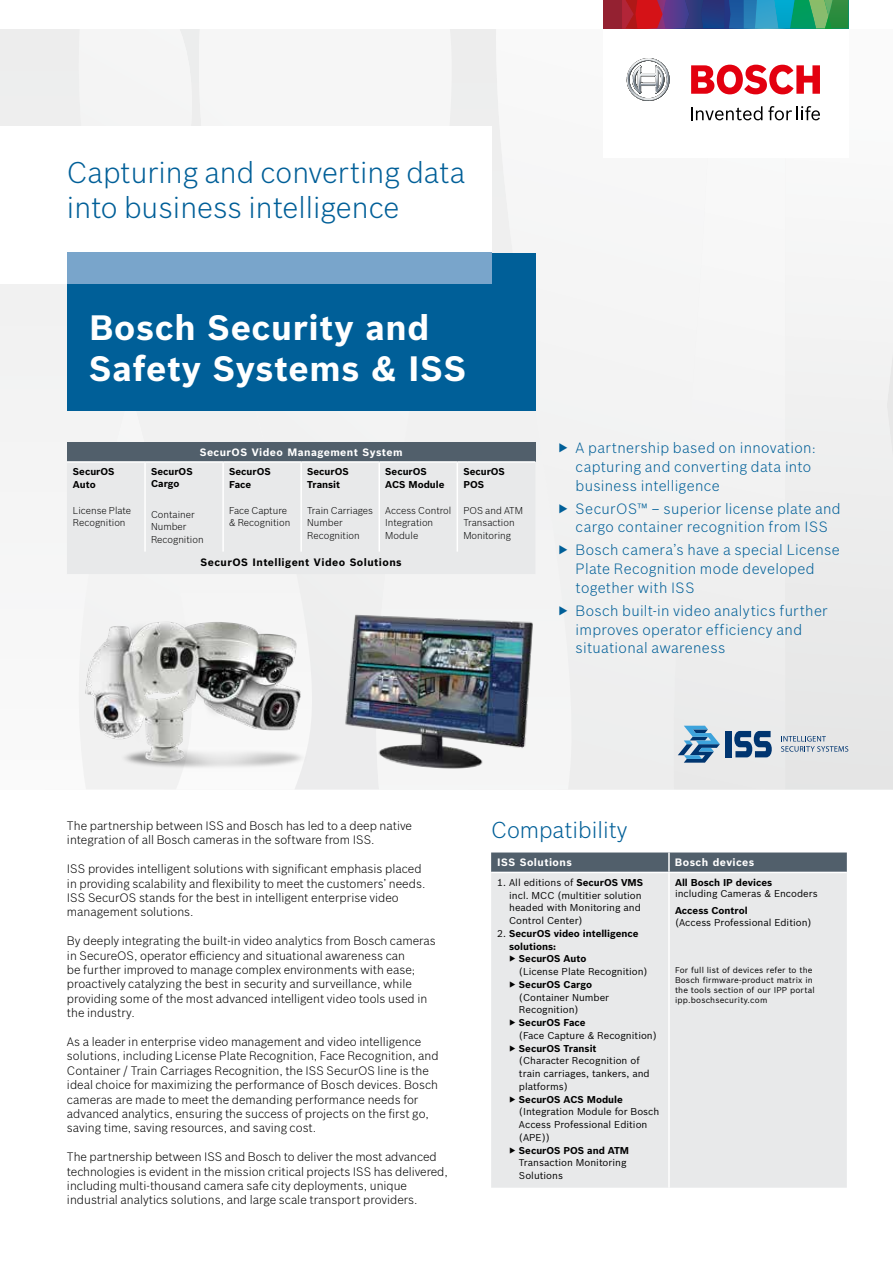
<style>
.page{position:relative;width:893px;height:1263px;background:#fff}
.page>*{position:absolute;margin:0;border:0;box-sizing:border-box;transform-origin:0 0}
.t1{font:700 34.5px/41.4px "Bosch Sans";letter-spacing:.02em;color:#fff}
.t2{font:300 29.25px/35.1px "Bosch Sans";color:#005f98}
.t3{font:300 22.5px "Bosch Sans";color:#005f98}
.t4{font:300 14.7px/18.8px "Bosch Sans";letter-spacing:.025em;color:#005f98}
.t5{font:300 12px/14.4px "Bosch Sans";color:#000}
.t6{font:700 10.5px "Bosch Sans";letter-spacing:.04em;color:#fff}
.t7{font:700 10.5px "Bosch Sans";letter-spacing:.04em;color:#000}
.t8{font:9.75px/12.8px "Bosch Sans";color:#000}
.t9{font:700 9.75px/12.8px "Bosch Sans";color:#000}
.t10{font:300 9.75px/12.8px "Bosch Sans";color:#000}
.t11{font:8.25px/9.9px "Bosch Sans";letter-spacing:.02em;color:#000}
.s1{font-weight:700}
.s2{font-weight:400}
</style>
<div class="page">
<svg style="left:194px;top:29px;width:174px;height:760px"></svg>
<div style="left:131px;top:29px;width:64px;height:97px;background:#f5f5f5"></div>
<div style="left:0;top:29px;width:131px;height:463px;background:#f2f2f2"></div>
<div style="left:368px;top:29px;width:125px;height:760px;background:#f3f3f3"></div>
<div style="left:64px;top:390px;width:130px;height:206px;background:#f3f3f3"></div>
<div style="left:493px;top:29px;width:178px;height:760px;background:#f3f3f3"></div>
<svg style="left:785px;top:28px;width:108px;height:761px"></svg>
<div style="left:671px;top:268px;width:114px;height:521px;background:#f1f1f1"></div>
<div style="left:603px;top:0;width:245px;height:157px;background:#fff"></div>
<div style="left:603px;top:0;width:19px;height:28px;background:#942131"></div>
<svg style="left:622px;top:0;width:226px;height:28px;background:#496377"></svg>
<svg style="left:627px;top:58px;width:43px;height:43px"></svg>
<svg style="left:691px;top:106px;width:71px;height:14px"></svg>
<svg style="left:768px;top:106px;width:52px;height:14px"></svg>
<svg style="left:691px;top:65px;width:129px;height:29px"></svg>
<div style="left:0;top:126px;width:491px;height:158px;background:#fff"></div>
<div style="left:67px;top:253px;width:469px;height:157px;background:#005f98"></div>
<div style="left:67px;top:253px;width:424px;height:31px;background:#79a5cb"></div>
<svg style="left:491px;top:852px;width:356px;height:20px;background:#586571"></svg>
<div style="left:491px;top:873px;width:356px;height:315px;background:#e8e9ea"></div>
<hr style="left:668px;top:852px;width:2px;height:20px;background:#fff">
<hr style="left:668px;top:873px;width:2px;height:315px;background:#fff">
<div style="left:67px;top:442px;width:468px;height:20px;background:#515f6b"></div>
<div style="left:67px;top:463px;width:468px;height:111px;background:#e8e9ea"></div>
<hr style="left:67px;top:461px;width:78px;height:2px;background:#fff">
<hr style="left:145px;top:461px;width:78px;height:2px;background:#fff">
<hr style="left:144px;top:463px;width:2px;height:89px;background:#fff">
<hr style="left:223px;top:461px;width:78px;height:2px;background:#fff">
<hr style="left:301px;top:461px;width:78px;height:2px;background:#fff">
<hr style="left:379px;top:461px;width:78px;height:2px;background:#fff">
<hr style="left:457px;top:461px;width:78px;height:2px;background:#fff">
<hr style="left:457px;top:463px;width:1px;height:89px;background:#fff">
<hr style="left:222px;top:463px;width:2px;height:89px;background:#fff">
<hr style="left:300px;top:463px;width:2px;height:89px;background:#fff">
<hr style="left:378px;top:463px;width:2px;height:89px;background:#fff">
<svg style="left:678px;top:726px;width:42px;height:37px;background:#7da6c4"></svg>
<div style="left:725px;top:731px;width:6px;height:26px;background:#003570"></div>
<svg style="left:732px;top:731px;width:42px;height:26px"></svg>
<svg style="left:781px;top:736px;width:67px;height:16px"></svg>
<img style="left:340px;top:613px;width:196px;height:158px">
<img style="left:79px;top:596px;width:248px;height:194px">
<h2 class="t2" style="left:67px;top:153px;width:400px">Capturing and converting data into business intelligence</h2>
<h1 class="t1" style="left:89px;top:304px;width:379px">Bosch Security and<br>Safety Systems &amp; ISS</h1>
<p class="t9" style="left:73px;top:465px;width:43px">SecurOS<br>Auto</p>
<p class="t10" style="left:73px;top:503px;width:60px">License Plate<br>Recognition</p>
<p class="t6" style="left:200px;top:444px;width:204px">SecurOS Video Management System</p>
<p class="t9" style="left:151px;top:465px;width:43px;line-height:11.7px">SecurOS<br>Cargo</p>
<p class="t10" style="left:151px;top:507px;width:54px">Container<br>Number<br>Recognition</p>
<p class="t9" style="left:229px;top:465px;width:43px">SecurOS<br>Face</p>
<p class="t10" style="left:229px;top:503px;width:63px">Face Capture &amp; Recognition</p>
<p class="t9" style="left:307px;top:465px;width:43px">SecurOS<br>Transit</p>
<p class="t10" style="left:307px;top:503px;width:67px">Train Carriages<br>Number<br>Recognition</p>
<p class="t9" style="left:385px;top:465px;width:61px">SecurOS<br>ACS Module</p>
<p class="t10" style="left:385px;top:503px;width:68px">Access Control<br>Integration<br>Module</p>
<p class="t7" style="left:201px;top:554px;width:203px">SecurOS Intelligent Video Solutions</p>
<p class="t9" style="left:463px;top:465px;width:43px">SecurOS<br>POS</p>
<p class="t10" style="left:463px;top:503px;width:61px">POS and ATM<br>Transaction<br>Monitoring</p>
<p class="t4" style="left:576px;top:437px;width:242px;text-indent:-18px">▶ A partnership based on innovation: capturing and converting data into business intelligence</p>
<p class="t4" style="left:558px;top:498px;width:284px;text-align:center">▶ SecurOS™ – superior license plate and cargo container recognition from ISS</p>
<p class="t4" style="left:576px;top:540px;width:266px;text-indent:-18px">▶ Bosch camera’s have a special License<br>Plate Recognition mode developed together with ISS</p>
<p class="t4" style="left:576px;top:600px;width:254px;text-indent:-18px">▶ Bosch built-in video analytics further improves operator efficiency and situational awareness</p>
<p class="t5" style="left:67px;top:818px;width:347px">The partnership between ISS and Bosch has led to a deep native integration of all Bosch cameras in the software from ISS.</p>
<p class="t5" style="left:67px;top:861px;width:360px">ISS provides intelligent solutions with significant emphasis placed in providing scalability and flexibility to meet the customers’ needs.<br>ISS SecurOS stands for the best in intelligent enterprise video management solutions.</p>
<p class="t5" style="left:67px;top:933px;width:370px">By deeply integrating the built-in video analytics from Bosch cameras in SecureOS, operator efficiency and situational awareness can<br>be further improved to manage complex environments with ease; proactively catalyzing the best in security and surveillance, while providing some of the most advanced intelligent video tools used in the industry.</p>
<p class="t5" style="left:67px;top:1034px;width:373px">As a leader in enterprise video management and video intelligence solutions, including License Plate Recognition, Face Recognition, and Container / Train Carriages Recognition, the ISS SecurOS line is the ideal choice for maximizing the performance of Bosch devices. Bosch cameras are made to meet the demanding performance needs for advanced analytics, ensuring the success of projects on the first go, saving time, saving resources, and saving cost.</p>
<p class="t5" style="left:67px;top:1149px;width:382px">The partnership between ISS and Bosch to deliver the most advanced technologies is evident in the mission critical projects ISS has delivered, including multi-thousand camera safe city deployments, unique industrial analytics solutions, and large scale transport providers.</p>
<h3 class="t3" style="left:491px;top:814px;width:138px">Compatibility</h3>
<p class="t6" style="left:497px;top:855px;width:76px">ISS Solutions</p>
<p class="t6" style="left:675px;top:855px;width:81px">Bosch devices</p>
<p class="t8" style="left:509px;top:875px;width:135px;text-indent:-12px">1. All editions of <span class="s1">SecurOS VMS </span>incl. MCC (multitier solution headed with Monitoring and<br>Control Center)</p>
<p class="t9" style="left:509px;top:926px;width:131px;text-indent:-12px"><span class="s2">2.</span> SecurOS video intelligence solutions:<br><span class="s2">▶</span> SecurOS Auto</p>
<p class="t8" style="left:519px;top:964px;width:130px">(License Plate Recognition)</p>
<p class="t9" style="left:509px;top:977px;width:84px"><span class="s2">▶</span> SecurOS Cargo</p>
<p class="t8" style="left:519px;top:990px;width:92px">(Container Number</p>
<p class="t8" style="left:519px;top:1003px;width:61px">Recognition)</p>
<p class="t9" style="left:509px;top:1015px;width:78px"><span class="s2">▶</span> SecurOS Face</p>
<p class="t8" style="left:519px;top:1028px;width:139px">(Face Capture &amp; Recognition)</p>
<p class="t9" style="left:509px;top:1041px;width:89px"><span class="s2">▶</span> SecurOS Transit</p>
<p class="t8" style="left:519px;top:1054px;width:122px">(Character Recognition of</p>
<p class="t8" style="left:519px;top:1066px;width:132px">train carriages, tankers, and</p>
<p class="t8" style="left:519px;top:1079px;width:50px">platforms)</p>
<p class="t9" style="left:509px;top:1092px;width:115px"><span class="s2">▶</span> SecurOS ACS Module</p>
<p class="t8" style="left:519px;top:1105px;width:142px">(Integration Module for Bosch</p>
<p class="t8" style="left:519px;top:1117px;width:130px">Access Professional Edition</p>
<p class="t8" style="left:519px;top:1130px;width:32px">(APE))</p>
<p class="t9" style="left:509px;top:1143px;width:121px"><span class="s2">▶</span> SecurOS POS and ATM</p>
<p class="t8" style="left:519px;top:1156px;width:109px">Transaction Monitoring</p>
<p class="t8" style="left:519px;top:1168px;width:46px">Solutions</p>
<p class="t9" style="left:675px;top:875px;width:99px">All Bosch IP devices</p>
<p class="t8" style="left:675px;top:887px;width:144px">including Cameras &amp; Encoders</p>
<p class="t9" style="left:675px;top:904px;width:74px">Access Control</p>
<p class="t8" style="left:675px;top:915px;width:138px">(Access Professional Edition)</p>
<p class="t11" style="left:675px;top:964px;width:141px">For full list of devices refer to the<br>Bosch firmware-product matrix in the tools section of our IPP portal ipp.boschsecurity.com</p>
</div>
